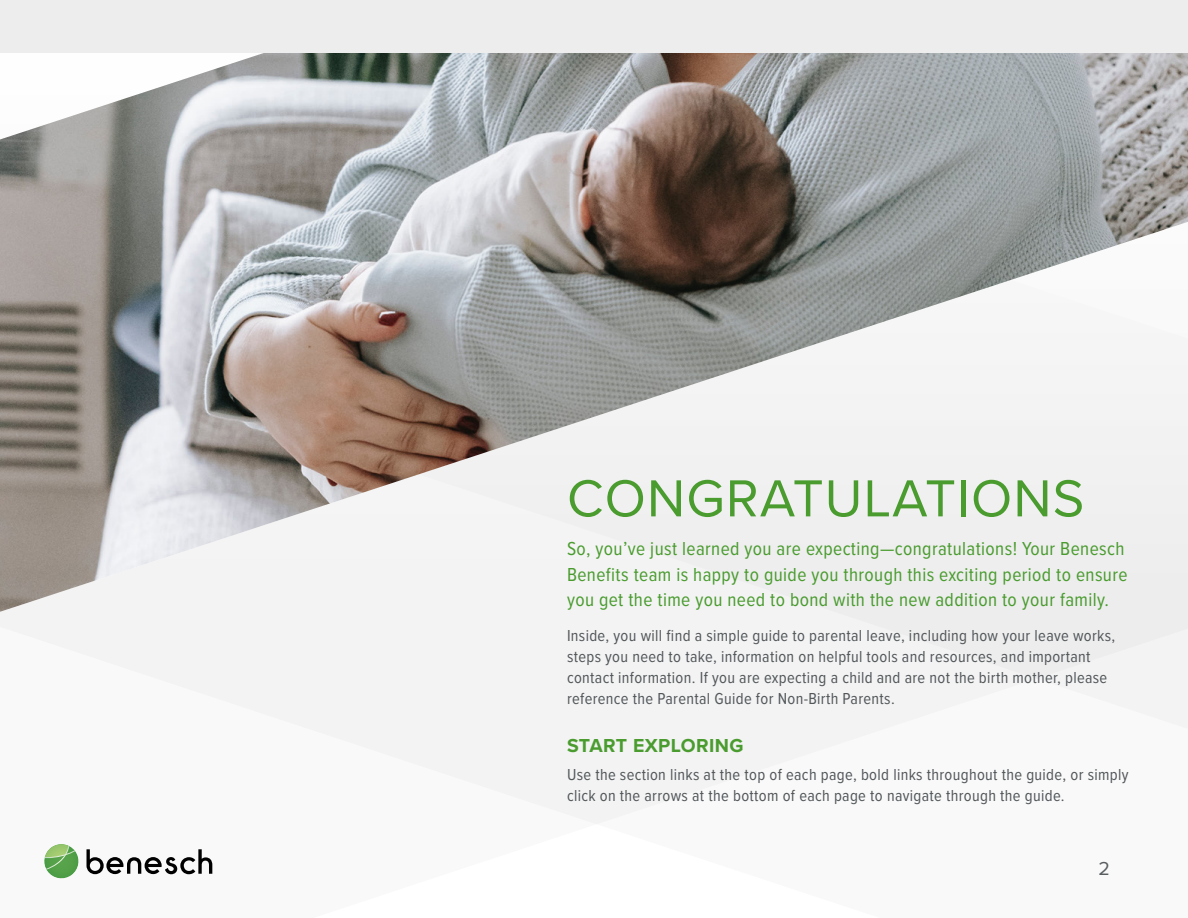
<style>
.page{position:relative;width:1188px;height:918px;background:#fff}
.page>*{position:absolute;margin:0;border:0;box-sizing:border-box;transform-origin:0 0}
.t1{font:54px "Proxima Nova";letter-spacing:.02em;color:#4a9c2f}
.t2{font:19.5px/25.5px "Proxima Nova Cond";letter-spacing:.02em;color:#4a9c2f}
.t3{font:700 19.5px "Proxima Nova";letter-spacing:.02em;color:#4a9c2f}
.t4{font:19.5px "Proxima Nova";color:#595e61}
.t5{font:16.5px/21px "Proxima Nova Cond";letter-spacing:.02em;color:#52575a}
</style>
<div class="page">
<svg style="left:380px;top:612px;width:808px;height:198px"></svg>
<div style="left:0;top:612px;width:1186px;height:140px;background:#f3f3f3"></div>
<svg style="left:44px;top:844px;width:35px;height:35px"></svg>
<svg style="left:87px;top:849px;width:125px;height:25px"></svg>
<img style="left:0;top:52px;width:1188px;height:560px">
<div style="left:0;top:0;width:1188px;height:52px;background:#ededed"></div>
<p class="t1" style="left:567px;top:458px;width:519px">CONGRATULATIONS</p>
<p class="t2" style="left:567px;top:535px;width:562px">So, you’ve just learned you are expecting—congratulations! Your Benesch<br>Benefits team is happy to guide you through this exciting period to ensure you get the time you need to bond with the new addition to your family.</p>
<p class="t5" style="left:567px;top:624px;width:550px">Inside, you will find a simple guide to parental leave, including how your leave works, steps you need to take, information on helpful tools and resources, and important contact information. If you are expecting a child and are not the birth mother, please reference the Parental Guide for Non-Birth Parents.</p>
<p class="t3" style="left:567px;top:731px;width:178px">START EXPLORING</p>
<p class="t5" style="left:567px;top:763px;width:563px">Use the section links at the top of each page, bold links throughout the guide, or simply click on the arrows at the bottom of each page to navigate through the guide.</p>
<p class="t4" style="left:1098px;top:854px;width:13px">2</p>
</div>
